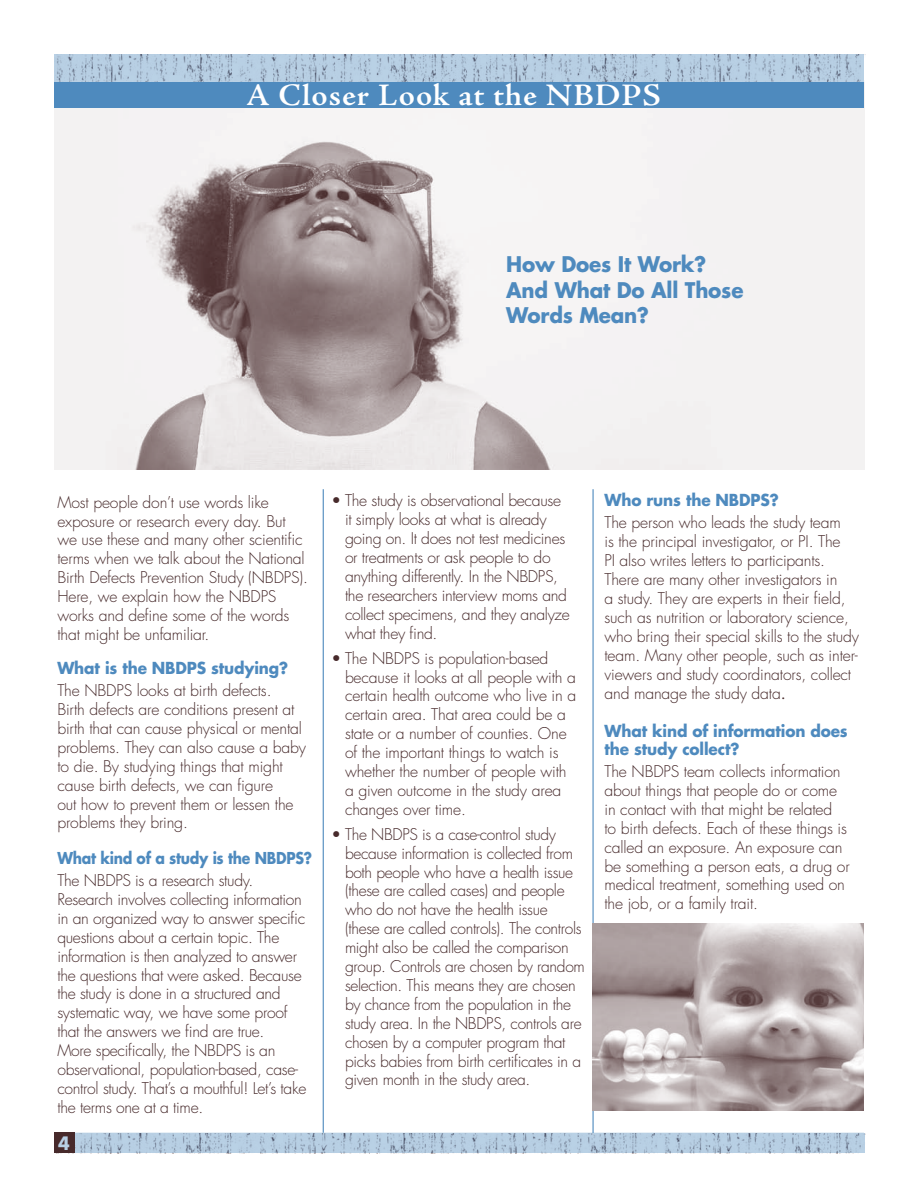
<style>
.page{position:relative;width:918px;height:1188px;background:#fff}
.page>*{position:absolute;margin:0;border:0;box-sizing:border-box;transform-origin:0 0}
.t1{font:600 31.5px "Adobe Jenson Pro";letter-spacing:.03em;color:#fff;scale:1.05 1}
.t2{font:700 21px/25.2px "Futura Std";letter-spacing:-.01em;color:#4e8abe;scale:.95 1}
.t3{font:700 18px "Futura Std";color:#b8d0e5;scale:.95 1}
.t4{font:700 16.2px/18px "Futura Std";letter-spacing:-.01em;color:#4e8abe;scale:.95 1}
.t5{font:700 15.9px "Futura Std";letter-spacing:-.02em;color:#4e8abe;scale:.88 1}
.t6{font:300 15.75px/18.9px "Futura Std";letter-spacing:-.01em;color:#472a2b}
.s1{font-weight:400;font-size:16.5px}
</style>
<div class="page">
<img style="left:54px;top:54px;width:811px;height:416px">
<hr style="left:323px;top:489px;width:1px;height:644px;background:#4e8abe">
<hr style="left:592px;top:489px;width:2px;height:646px;background:#4e8abe">
<hr style="left:54px;top:82px;width:810px;height:1px;background:#4e8abe">
<hr style="left:54px;top:1133px;width:810px;height:1px;background:#4e8abe">
<img style="left:75px;top:1134px;width:791px;height:19px">
<div style="left:54px;top:1133px;width:21px;height:20px;background:#472a2b"></div>
<img style="left:592px;top:924px;width:272px;height:186px">
<svg style="left:54px;top:54px;width:809px;height:54px"></svg>
<h1 class="t1" style="left:246px;top:77px;width:396px">A Closer Look at the NBDPS</h1>
<h2 class="t2" style="left:506px;top:252px;width:251px">How Does It Work?<br>And What Do All Those<br>Words Mean?</h2>
<p class="t6" style="left:57px;top:493px;width:252px">Most people don’t use words like exposure or research every day. But we use these and many other scientific terms when we talk about the National Birth Defects Prevention Study (NBDPS).<br>Here, we explain how the NBDPS works and define some of the words that might be unfamiliar.</p>
<p class="t4" style="left:57px;top:659px;width:244px">What is the NBDPS studying?</p>
<p class="t6" style="left:57px;top:681px;width:250px">The NBDPS looks at birth defects.<br>Birth defects are conditions present at birth that can cause physical or mental problems. They can also cause a baby to die. By studying things that might cause birth defects, we can figure<br>out how to prevent them or lessen the problems they bring.</p>
<p class="t5" style="left:57px;top:848px;width:291px">What kind of a study is the NBDPS?</p>
<p class="t6" style="left:57px;top:871px;width:251px">The NBDPS is a research study.<br>Research involves collecting information in an organized way to answer specific questions about a certain topic. The information is then analyzed to answer the questions that were asked. Because the study is done in a structured and systematic way, we have some proof that the answers we find are true.<br>More specifically, the NBDPS is an observational, population-based, case&shy;control study. That’s a mouthful! Let’s take the terms one at a time.</p>
<p class="t3" style="left:58px;top:1131px;width:14px">4</p>
<p class="t6" style="left:345px;top:492px;width:226px;text-indent:-13px">• The study is observational because it simply looks at what is already going on. It does not test medicines or treatments or ask people to do anything differently. In the NBDPS, the researchers interview moms and collect specimens, and they analyze what they find.</p>
<p class="t6" style="left:345px;top:649px;width:233px;text-indent:-13px">• The NBDPS is population-based because it looks at all people with a certain health outcome who live in a certain area. That area could be a state or a number of counties. One of the important things to watch is whether the number of people with a given outcome in the study area changes over time.</p>
<p class="t6" style="left:345px;top:825px;width:241px;text-indent:-14px">• The NBDPS is a case-control study because information is collected from both people who have a health issue (these are called cases) and people who do not have the health issue (these are called controls). The controls might also be called the comparison group. Controls are chosen by random selection. This means they are chosen by chance from the population in the study area. In the NBDPS, controls are chosen by a computer program that picks babies from birth certificates in a given month in the study area.</p>
<p class="t4" style="left:604px;top:491px;width:185px">Who runs the NBDPS?</p>
<p class="t6" style="left:604px;top:514px;width:256px">The person who leads the study team<br>is the principal investigator, or PI. The<br>PI also writes letters to participants.<br>There are many other investigators in<br>a study. They are experts in their field, such as nutrition or laboratory science, who bring their special skills to the study team. Many other people, such as inter&shy;viewers and study coordinators, collect and manage the study data<span class="s1">.</span></p>
<p class="t4" style="left:604px;top:722px;width:258px">What kind of information does the study collect?</p>
<p class="t6" style="left:604px;top:762px;width:247px">The NBDPS team collects information about things that people do or come in contact with that might be related<br>to birth defects. Each of these things is called an exposure. An exposure can be something a person eats, a drug or medical treatment, something used on the job, or a family trait.</p>
</div>
